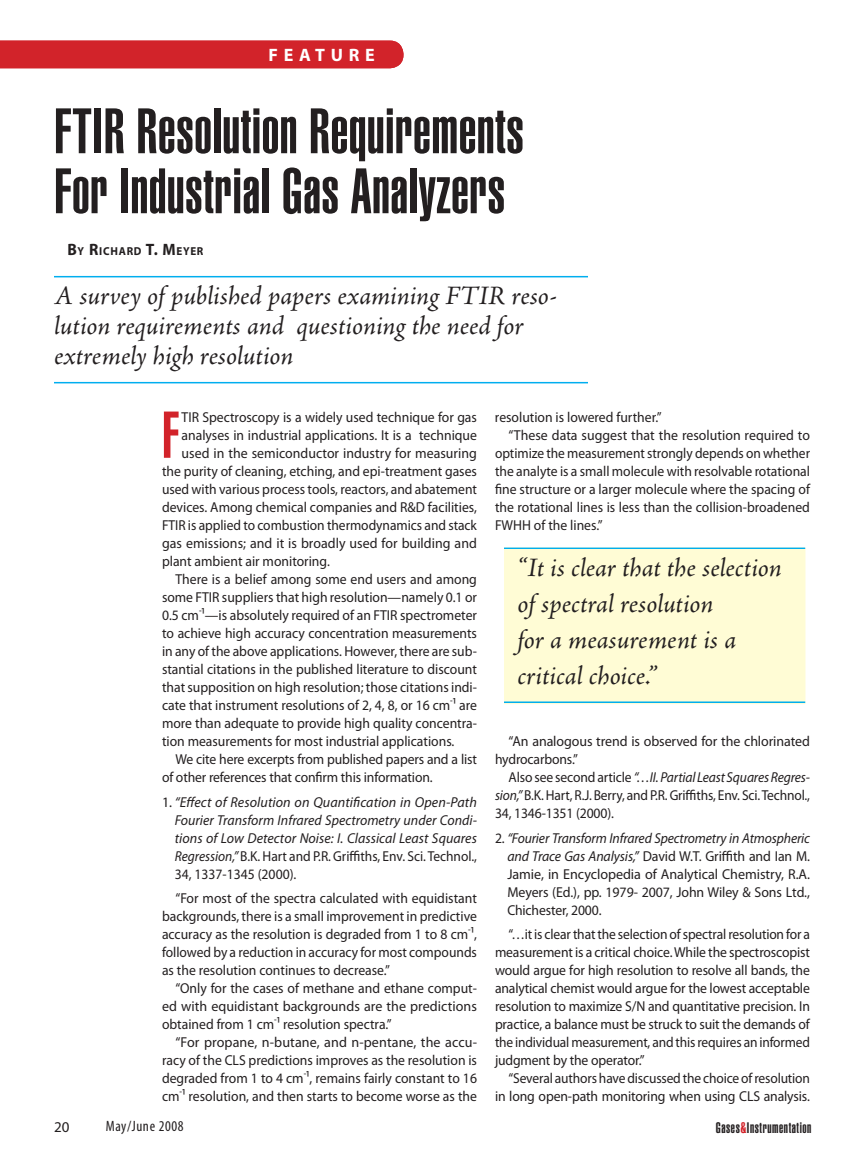
<style>
.page{position:relative;width:864px;height:1161px;background:#fff}
.page>*{position:absolute;margin:0;border:0;box-sizing:border-box;transform-origin:0 0}
.t1{font:64.95px "Helvetica LT Std Ultra Comp";color:#d2232a;scale:.95 1}
.t2{font:63px/60px "Helvetica LT Std Ultra Comp";letter-spacing:.01em;color:#231f20}
.t3{font:italic 27px/36px "Adobe Jenson Pro";color:#231f20}
.t4{font:700 18px "Myriad Pro";letter-spacing:.32em;color:#fff}
.t5{font:15px "Helvetica LT Std Ultra Comp";letter-spacing:.04em;color:#231f20}
.t6{font:condensed 15px "Myriad Pro";letter-spacing:.04em;color:#231f20}
.t7{font:15px "Myriad Pro";color:#231f20}
.t8{font:14.4px/18px "Myriad Pro";color:#231f20;text-align:justify;scale:.95 1}
.t9{font:14.4px/18px "Myriad Pro";color:#231f20;text-align:justify;scale:.94 1}
.t10{font:14.4px/18px "Myriad Pro";color:#231f20;text-align:justify}
.t11{font:italic 14.4px/18px "Myriad Pro";letter-spacing:.005em;color:#231f20;text-align:justify}
.t12{font:14.4px "Myriad Pro";color:#231f20;scale:.96 1}
.t13{font:14.4px "Myriad Pro";color:#231f20;scale:.93 1}
.t14{font:700 11.55px "Myriad Pro";letter-spacing:.07em;color:#231f20;scale:.95 1}
.s1{font-size:16.5px}
.s2{font-style:normal}
.s3{font-style:italic}
.s4{color:#d2232a}
</style>
<div class="page">
<hr style="left:54px;top:276px;width:534px;height:1px;background:#00aeef">
<hr style="left:54px;top:382px;width:534px;height:1px;background:#00aeef">
<div style="left:0;top:41px;width:404px;height:27px;background:#d2232a"></div>
<div style="left:500px;top:543px;width:309px;height:165px;background:#fffcd5"></div>
<hr style="left:504px;top:701px;width:302px;height:2px;background:#00aeef">
<div style="left:496px;top:540px;width:317px;height:172px;border:8px solid #fff"></div>
<p class="t4" style="left:268px;top:48px;width:108px">FEATURE</p>
<h2 class="t2" style="left:54px;top:108px;width:471px">FTIR Resolution Requirements<br>For Industrial Gas Analyzers</h2>
<p class="t14" style="left:68px;top:247px;width:145px"><span class="s1">B</span>Y <span class="s1">R</span>ICHARD <span class="s1">T. M</span>EYER</p>
<h3 class="t3" style="left:54px;top:283px;width:504px;line-height:30px">A survey of published papers examining FTIR reso&shy;lution requirements and questioning the need for extremely high resolution</h3>
<h1 class="t1" style="left:162px;top:412px;width:20px">F</h1>
<p class="t8" style="left:182px;top:409px;width:312px">TIR Spectroscopy is a widely used technique for gas</p>
<p class="t8" style="left:182px;top:427px;width:312px">analyses in industrial applications. It is a technique</p>
<p class="t12" style="left:182px;top:448px;width:309px">used in the semiconductor industry for measuring</p>
<p class="t8" style="left:162px;top:463px;width:333px">the purity of cleaning, etching, and epi-treatment gases</p>
<p class="t9" style="left:162px;top:481px;width:337px">used with various process tools, reactors, and abatement</p>
<p class="t8" style="left:162px;top:499px;width:333px">devices. Among chemical companies and R&amp;D facilities,</p>
<p class="t9" style="left:162px;top:517px;width:337px">FTIR is applied to combustion thermodynamics and stack</p>
<p class="t12" style="left:162px;top:538px;width:330px">gas emissions; and it is broadly used for building and</p>
<p class="t8" style="left:162px;top:553px;width:178px">plant ambient air monitoring.</p>
<p class="t8" style="left:176px;top:571px;width:319px">There is a belief among some end users and among</p>
<p class="t8" style="left:162px;top:589px;width:333px">some FTIR suppliers that high resolution—namely 0.1 or</p>
<p class="t8" style="left:162px;top:607px;width:333px">0.5 cm-¹—is absolutely required of an FTIR spectrometer</p>
<p class="t8" style="left:162px;top:625px;width:333px">to achieve high accuracy concentration measurements</p>
<p class="t8" style="left:162px;top:643px;width:333px">in any of the above applications. However, there are sub-</p>
<p class="t8" style="left:162px;top:661px;width:333px">stantial citations in the published literature to discount</p>
<p class="t8" style="left:162px;top:679px;width:333px">that supposition on high resolution; those citations indi-</p>
<p class="t8" style="left:162px;top:697px;width:333px">cate that instrument resolutions of 2, 4, 8, or 16 cm-¹ are</p>
<p class="t8" style="left:162px;top:715px;width:333px">more than adequate to provide high quality concentra-</p>
<p class="t8" style="left:162px;top:733px;width:309px">tion measurements for most industrial applications.</p>
<p class="t8" style="left:175px;top:751px;width:319px">We cite here excerpts from published papers and a list</p>
<p class="t8" style="left:162px;top:769px;width:286px">of other references that confirm this information.</p>
<p class="t11" style="left:175px;top:794px;width:304px;text-indent:-13px"><span class="s2">1.</span> “Effect of Resolution on Quantification in Open-Path Fourier Transform Infrared Spectrometry under Condi&shy;tions of Low Detector Noise: I. Classical Least Squares Regression,” <span class="s2">B.K. Hart and P.R. Griffiths, Env. Sci. Technol., 34, 1337-1345 (2000).</span></p>
<p class="t8" style="left:162px;top:891px;width:333px;text-indent:14px">“For most of the spectra calculated with equidistant backgrounds, there is a small improvement in predictive accuracy as the resolution is degraded from 1 to 8 cm-¹, followed by a reduction in accuracy for most compounds as the resolution continues to decrease.”</p>
<p class="t8" style="left:162px;top:981px;width:333px;text-indent:14px">“Only for the cases of methane and ethane comput&shy;ed with equidistant backgrounds are the predictions obtained from 1 cm-¹ resolution spectra.”</p>
<p class="t10" style="left:162px;top:1035px;width:317px;text-indent:14px">“For propane, n-butane, and n-pentane, the accu&shy;racy of the CLS predictions improves as the resolution is degraded from 1 to 4 cm-¹, remains fairly constant to 16 cm-¹ resolution, and then starts to become worse as the</p>
<p class="t8" style="left:495px;top:409px;width:177px">resolution is lowered further.”</p>
<p class="t12" style="left:508px;top:430px;width:316px">“These data suggest that the resolution required to</p>
<p class="t13" style="left:495px;top:448px;width:340px">optimize the measurement strongly depends on whether</p>
<p class="t8" style="left:495px;top:463px;width:333px">the analyte is a small molecule with resolvable rotational</p>
<p class="t8" style="left:495px;top:481px;width:333px">fine structure or a larger molecule where the spacing of</p>
<p class="t8" style="left:495px;top:499px;width:333px">the rotational lines is less than the collision-broadened</p>
<p class="t8" style="left:495px;top:517px;width:115px">FWHH of the lines.”</p>
<h3 class="t3" style="left:518px;top:552px;width:266px">“It is clear that the selection of spectral resolution<br>for a measurement is a critical choice.”</h3>
<p class="t10" style="left:495px;top:733px;width:317px;text-indent:14px">“An analogous trend is observed for the chlorinated hydrocarbons.”</p>
<p class="t8" style="left:495px;top:769px;width:333px;text-indent:14px">Also see second article <span class="s3">“…II. Partial Least Squares Regres&shy;sion,”</span> B.K. Hart, R.J. Berry, and P.R. Griffiths, Env. Sci. Technol., 34, 1346-1351 (2000).</p>
<p class="t8" style="left:507px;top:830px;width:320px;text-indent:-12px">2. <span class="s3">“Fourier Transform Infrared Spectrometry in Atmospheric and Trace Gas Analysis,”</span> David W.T. Griffith and Ian M.<br>Jamie, in Encyclopedia of Analytical Chemistry, R.A.<br>Meyers (Ed.), pp. 1979- 2007, John Wiley &amp; Sons Ltd., Chichester, 2000.</p>
<p class="t9" style="left:495px;top:927px;width:337px;text-indent:14px">“…it is clear that the selection of spectral resolution for a measurement is a critical choice. While the spectroscopist would argue for high resolution to resolve all bands, the analytical chemist would argue for the lowest acceptable resolution to maximize S/N and quantitative precision. In practice, a balance must be struck to suit the demands of the individual measurement, and this requires an informed judgment by the operator.”</p>
<p class="t9" style="left:495px;top:1071px;width:337px;text-align:right">“Several authors have discussed the choice of resolution in long open-path monitoring when using CLS analysis.</p>
<p class="t7" style="left:54px;top:1121px;width:17px">20</p>
<p class="t6" style="left:106px;top:1121px;width:79px">May/June 2008</p>
<p class="t5" style="left:716px;top:1123px;width:97px">Gases<span class="s4">&amp;</span>Instrumentation</p>
</div>
